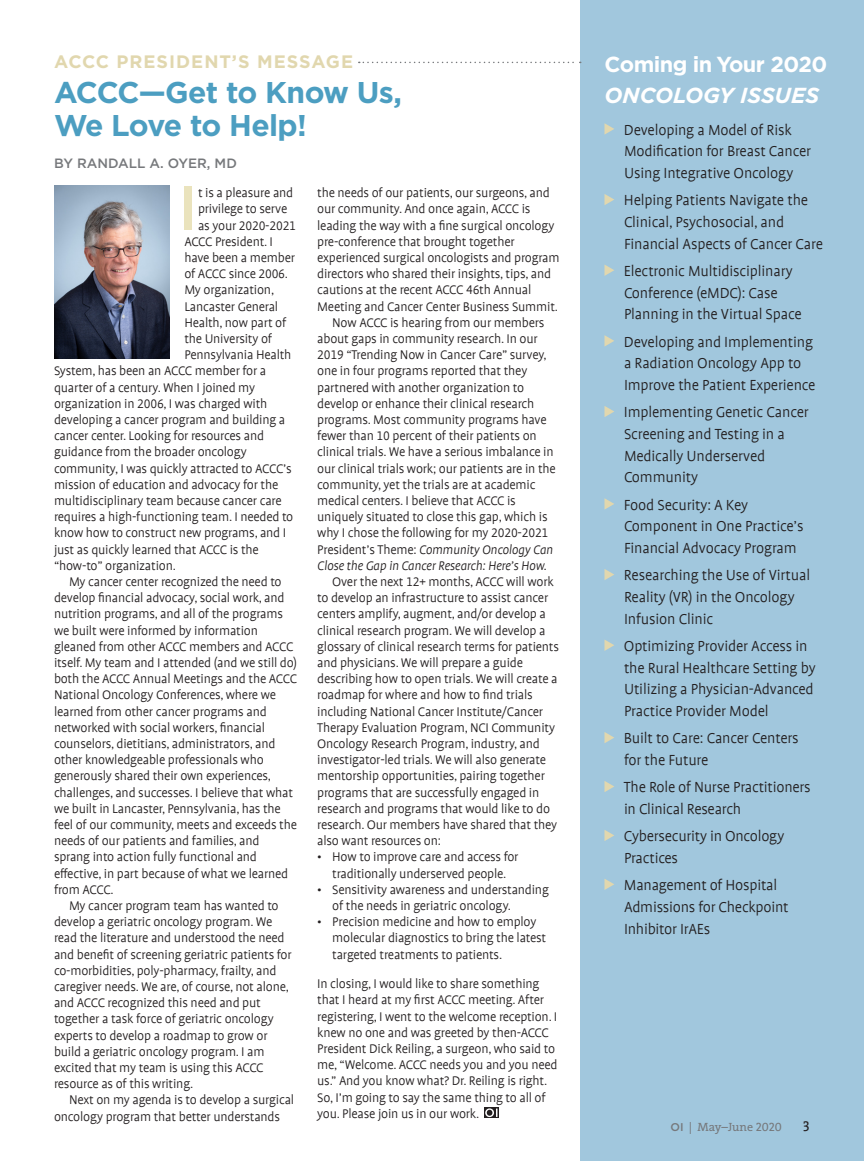
<style>
.page{position:relative;width:864px;height:1161px;background:#fff}
.page>*{position:absolute;margin:0;border:0;box-sizing:border-box;transform-origin:0 0}
.Editor_President_Ind{font:500 62.1px "Gotham";color:#eae3bd}
.t1{font:700 30px/33px "Gotham";letter-spacing:-.03em;color:#4c9ec1}
.t2{font:700 21.75px/31.5px "Gotham";letter-spacing:-.025em;color:#fff}
.t3{font:700 18px "Gotham";letter-spacing:.055em;color:#e1d7ae}
.Coming_in_text__2{font:300 16.5px/21.8px "Profile Offc";letter-spacing:-.01em;color:#231f20}
.Editor_President_Ind-2{font:300 14.25px/16.2px "Profile Offc";letter-spacing:-.015em;color:#231f20}
.t4{font:14.25px "The Serif Caps";color:#231f20}
.t5{font:500 13.5px "Gotham";color:#76787b}
.t6{font:12px "The Serif B W5 Plain";color:#76787b}
.s1{font-style:italic}
.s2{font-family:"Gotham";font-weight:500;font-size:11.25px}
.s3{font-family:"The Serif Caps"}
</style>
<div class="page">
<div style="left:580px;top:0;width:284px;height:1161px;background:#a1c7dd"></div>
<svg style="left:359px;top:62px;width:222px;height:1px"></svg>
<svg style="left:484px;top:1107px;width:15px;height:11px"></svg>
<svg style="left:485px;top:1108px;width:12px;height:9px"></svg>
<svg style="left:605px;top:123px;width:9px;height:11px"></svg>
<svg style="left:605px;top:194px;width:9px;height:11px"></svg>
<svg style="left:605px;top:265px;width:9px;height:11px"></svg>
<svg style="left:605px;top:335px;width:9px;height:11px"></svg>
<svg style="left:605px;top:406px;width:9px;height:11px"></svg>
<svg style="left:605px;top:498px;width:9px;height:11px"></svg>
<svg style="left:605px;top:569px;width:9px;height:11px"></svg>
<svg style="left:605px;top:640px;width:9px;height:11px"></svg>
<svg style="left:605px;top:732px;width:9px;height:11px"></svg>
<svg style="left:605px;top:781px;width:9px;height:11px"></svg>
<svg style="left:605px;top:830px;width:9px;height:11px"></svg>
<svg style="left:605px;top:879px;width:9px;height:11px"></svg>
<img style="left:54px;top:186px;width:115px;height:173px">
<p class="t3" style="left:54px;top:49px;width:301px">ACCC PRESIDENT’S MESSAGE</p>
<p class="t1" style="left:54px;top:76px;width:349px">ACCC—Get to Know Us,<br>We Love to Help!</p>
<p class="t5" style="left:54px;top:154px;width:184px">BY RANDALL A. OYER, MD</p>
<p class="Editor_President_Ind-2" style="left:317px;top:186px;width:244px">the needs of our patients, our surgeons, and our community. And once again, ACCC is leading the way with a fine surgical oncology pre-conference that brought together experienced surgical oncologists and program directors who shared their insights, tips, and cautions at the recent ACCC 46th Annual Meeting and Cancer Center Business Summit.</p>
<p class="Editor_President_Ind-2" style="left:317px;top:315px;width:240px;text-indent:15px">Now ACCC is hearing from our members about gaps in community research. In our 2019 “Trending Now in Cancer Care” survey, one in four programs reported that they partnered with another organization to develop or enhance their clinical research programs. Most community programs have fewer than 10 percent of their patients on clinical trials. We have a serious imbalance in our clinical trials work; our patients are in the community, yet the trials are at academic medical centers. I believe that ACCC is uniquely situated to close this gap, which is why I chose the following for my 2020-2021<br>President’s Theme: <span class="s1">Community Oncology Can Close the Gap in Cancer Research: Here’s How.</span></p>
<p class="Editor_President_Ind-2" style="left:317px;top:574px;width:243px;text-indent:15px">Over the next 12+ months, ACCC will work to develop an infrastructure to assist cancer centers amplify, augment, and/or develop a clinical research program. We will develop a glossary of clinical research terms for patients and physicians. We will prepare a guide describing how to open trials. We will create a roadmap for where and how to find trials including National Cancer Institute/Cancer Therapy Evaluation Program, NCI Community Oncology Research Program, industry, and investigator-led trials. We will also generate mentorship opportunities, pairing together programs that are successfully engaged in research and programs that would like to do research. Our members have shared that they also want resources on:</p>
<p class="Editor_President_Ind-2" style="left:317px;top:850px;width:203px;text-align:center">• How to improve care and access for traditionally underserved people.</p>
<p class="Editor_President_Ind-2" style="left:332px;top:882px;width:218px;text-indent:-15px">• Sensitivity awareness and understanding of the needs in geriatric oncology.</p>
<p class="Editor_President_Ind-2" style="left:332px;top:915px;width:216px;text-indent:-15px">• Precision medicine and how to employ molecular diagnostics to bring the latest targeted treatments to patients.</p>
<p class="Editor_President_Ind-2" style="left:317px;top:977px;width:242px">In closing, I would like to share something that I heard at my first ACCC meeting. After registering, I went to the welcome reception. I knew no one and was greeted by then-ACCC President Dick Reiling, a surgeon, who said to me, “Welcome. ACCC needs you and you need us.” And you know what? Dr. Reiling is right.<br>So, I’m going to say the same thing to all of you. Please join us in our work.</p>
<p class="Editor_President_Ind" style="left:178px;top:167px;width:21px">I</p>
<p class="Editor_President_Ind-2" style="left:198px;top:186px;width:97px">t is a pleasure and</p>
<p class="Editor_President_Ind-2" style="left:198px;top:202px;width:91px">privilege to serve</p>
<p class="Editor_President_Ind-2" style="left:198px;top:218px;width:100px">as your 2020-2021</p>
<p class="Editor_President_Ind-2" style="left:184px;top:234px;width:90px">ACCC President. I</p>
<p class="Editor_President_Ind-2" style="left:184px;top:250px;width:112px">have been a member</p>
<p class="Editor_President_Ind-2" style="left:184px;top:267px;width:105px">of ACCC since 2006.</p>
<p class="Editor_President_Ind-2" style="left:184px;top:283px;width:91px">My organization,</p>
<p class="Editor_President_Ind-2" style="left:184px;top:299px;width:95px">Lancaster General</p>
<p class="Editor_President_Ind-2" style="left:184px;top:315px;width:104px">Health, now part of</p>
<p class="Editor_President_Ind-2" style="left:184px;top:331px;width:89px">the University of</p>
<p class="Editor_President_Ind-2" style="left:184px;top:348px;width:109px">Pennsylvania Health</p>
<p class="Editor_President_Ind-2" style="left:54px;top:364px;width:214px">System, has been an ACCC member for a</p>
<p class="Editor_President_Ind-2" style="left:54px;top:380px;width:203px">quarter of a century. When I joined my</p>
<p class="Editor_President_Ind-2" style="left:54px;top:396px;width:215px">organization in 2006, I was charged with</p>
<p class="Editor_President_Ind-2" style="left:54px;top:412px;width:233px">developing a cancer program and building a</p>
<p class="Editor_President_Ind-2" style="left:54px;top:429px;width:212px">cancer center. Looking for resources and</p>
<p class="Editor_President_Ind-2" style="left:54px;top:445px;width:194px">guidance from the broader oncology</p>
<p class="Editor_President_Ind-2" style="left:54px;top:461px;width:239px">community, I was quickly attracted to ACCC’s</p>
<p class="Editor_President_Ind-2" style="left:54px;top:477px;width:226px">mission of education and advocacy for the</p>
<p class="Editor_President_Ind-2" style="left:54px;top:493px;width:229px">multidisciplinary team because cancer care</p>
<p class="Editor_President_Ind-2" style="left:54px;top:510px;width:241px">requires a high-functioning team. I needed to</p>
<p class="Editor_President_Ind-2" style="left:54px;top:526px;width:234px">know how to construct new programs, and I</p>
<p class="Editor_President_Ind-2" style="left:54px;top:542px;width:206px">just as quickly learned that ACCC is the</p>
<p class="Editor_President_Ind-2" style="left:54px;top:558px;width:123px">“how-to” organization.</p>
<p class="Editor_President_Ind-2" style="left:54px;top:574px;width:245px;text-indent:15px">My cancer center recognized the need to develop financial advocacy, social work, and nutrition programs, and all of the programs we built were informed by information gleaned from other ACCC members and ACCC itself. My team and I attended (and we still do) both the ACCC Annual Meetings and the ACCC National Oncology Conferences, where we learned from other cancer programs and networked with social workers, financial counselors, dietitians, administrators, and other knowledgeable professionals who generously shared their own experiences, challenges, and successes. I believe that what we built in Lancaster, Pennsylvania, has the feel of our community, meets and exceeds the needs of our patients and families, and sprang into action fully functional and effective, in part because of what we learned from ACCC.</p>
<p class="Editor_President_Ind-2" style="left:54px;top:898px;width:239px;text-indent:15px">My cancer program team has wanted to develop a geriatric oncology program. We read the literature and understood the need and benefit of screening geriatric patients for co-morbidities, poly-pharmacy, frailty, and caregiver needs. We are, of course, not alone, and ACCC recognized this need and put together a task force of geriatric oncology experts to develop a roadmap to grow or build a geriatric oncology program. I am excited that my team is using this ACCC resource as of this writing.</p>
<p class="Editor_President_Ind-2" style="left:54px;top:1093px;width:242px;text-indent:15px">Next on my agenda is to develop a surgical oncology program that better understands</p>
<p class="t2" style="left:604px;top:48px;width:225px">Coming in Your 2020<br><span class="s1">ONCOLOGY ISSUES</span></p>
<p class="Coming_in_text__2" style="left:624px;top:120px;width:189px">Developing a Model of Risk<br>Modification for Breast Cancer<br>Using Integrative Oncology</p>
<p class="Coming_in_text__2" style="left:624px;top:190px;width:201px">Helping Patients Navigate the<br>Clinical, Psychosocial, and<br>Financial Aspects of Cancer Care</p>
<p class="Coming_in_text__2" style="left:624px;top:261px;width:179px">Electronic Multidisciplinary<br>Conference (eMDC): Case<br>Planning in the Virtual Space</p>
<p class="Coming_in_text__2" style="left:624px;top:332px;width:193px">Developing and Implementing a Radiation Oncology App to<br>Improve the Patient Experience</p>
<p class="Coming_in_text__2" style="left:624px;top:402px;width:186px">Implementing Genetic Cancer<br>Screening and Testing in a<br>Medically Underserved<br>Community</p>
<p class="Coming_in_text__2" style="left:624px;top:495px;width:181px">Food Security: A Key<br>Component in One Practice’s<br>Financial Advocacy Program</p>
<p class="Coming_in_text__2" style="left:624px;top:565px;width:188px">Researching the Use of Virtual<br>Reality (VR) in the Oncology<br>Infusion Clinic</p>
<p class="Coming_in_text__2" style="left:624px;top:636px;width:193px">Optimizing Provider Access in the Rural Healthcare Setting by<br>Utilizing a Physician-Advanced<br>Practice Provider Model</p>
<p class="Coming_in_text__2" style="left:624px;top:729px;width:176px">Built to Care: Cancer Centers for the Future</p>
<p class="Coming_in_text__2" style="left:624px;top:777px;width:188px">The Role of Nurse Practitioners in Clinical Research</p>
<p class="Coming_in_text__2" style="left:624px;top:826px;width:162px">Cybersecurity in Oncology<br>Practices</p>
<p class="Coming_in_text__2" style="left:624px;top:875px;width:166px">Management of Hospital<br>Admissions for Checkpoint<br>Inhibitor IrAEs</p>
<p class="t6" style="left:671px;top:1119px;width:113px"><span class="s2">OI</span> | May–June <span class="s3">2020</span></p>
<p class="t4" style="left:803px;top:1114px;width:9px">3</p>
</div>
